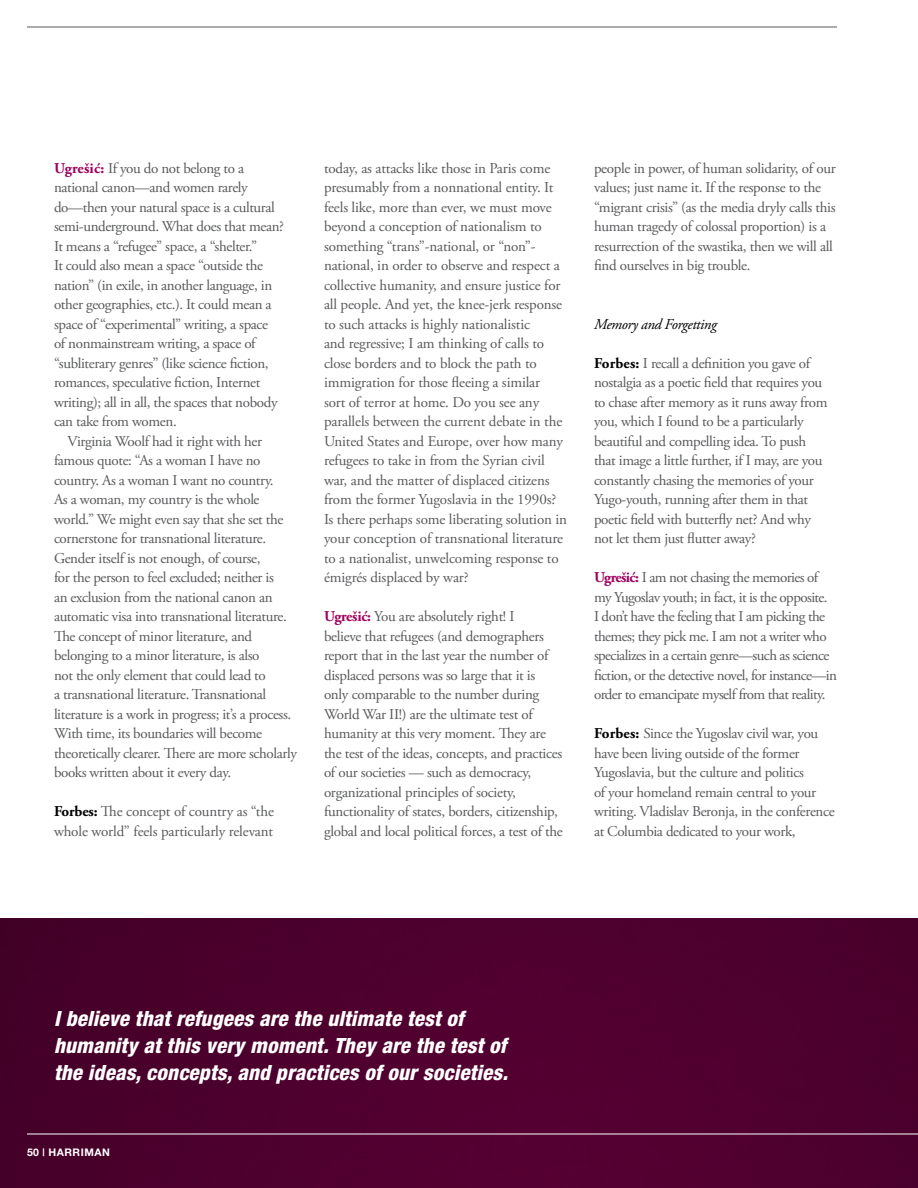
<style>
.page{position:relative;width:918px;height:1188px;background:#fff}
.page>*{position:absolute;margin:0;border:0;box-sizing:border-box;transform-origin:0 0}
.t1{font:italic 800 condensed 21px/27px "Helvetica Neue";letter-spacing:.01em;color:#fff}
.t2{font:15px/19.5px "Adobe Garamond Pro";letter-spacing:-.025em;color:#58595b}
.t3{font:italic 15px "Adobe Garamond Pro";letter-spacing:-.025em;color:#000}
.t4{font:700 10.5px "Helvetica Neue";letter-spacing:.05em;color:#fff}
.s1{font-weight:700;color:#9e005e}
.s2{font-weight:700;color:#000}
</style>
<div class="page">
<div style="left:0;top:918px;width:918px;height:270px;background:#4e002e"></div>
<hr style="left:27px;top:27px;width:810px;height:1px;background:#58595b">
<hr style="left:27px;top:1134px;width:891px;height:1px;background:#fff">
<p class="t2" style="left:54px;top:159px;width:232px"><span class="s1">Ugrešić:</span> If you do not belong to a national canon—and women rarely do—then your natural space is a cultural semi-underground. What does that mean?<br>It means a “refugee” space, a “shelter.”<br>It could also mean a space “outside the nation” (in exile, in another language, in other geographies, etc.). It could mean a space of “experimental” writing, a space<br>of nonmainstream writing, a space of “subliterary genres” (like science fiction, romances, speculative fiction, Internet writing); all in all, the spaces that nobody can take from women.</p>
<p class="t2" style="left:54px;top:432px;width:245px;text-indent:14px">Virginia Woolf had it right with her famous quote: “As a woman I have no country. As a woman I want no country.<br>As a woman, my country is the whole world.” We might even say that she set the cornerstone for transnational literature.<br>Gender itself is not enough, of course,<br>for the person to feel excluded; neither is<br>an exclusion from the national canon an automatic visa into transnational literature.<br>The concept of minor literature, and belonging to a minor literature, is also<br>not the only element that could lead to<br>a transnational literature. Transnational literature is a work in progress; it’s a process.<br>With time, its boundaries will become theoretically clearer. There are more scholarly books written about it every day.</p>
<p class="t2" style="left:54px;top:802px;width:221px"><span class="s2">Forbes:</span> The concept of country as “the whole world” feels particularly relevant</p>
<p class="t2" style="left:324px;top:159px;width:245px">today, as attacks like those in Paris come presumably from a nonnational entity. It feels like, more than ever, we must move beyond a conception of nationalism to something “trans”-national, or “non”- national, in order to observe and respect a collective humanity, and ensure justice for all people. And yet, the knee-jerk response to such attacks is highly nationalistic<br>and regressive; I am thinking of calls to close borders and to block the path to immigration for those fleeing a similar<br>sort of terror at home. Do you see any parallels between the current debate in the United States and Europe, over how many refugees to take in from the Syrian civil war, and the matter of displaced citizens from the former Yugoslavia in the 1990s?<br>Is there perhaps some liberating solution in your conception of transnational literature to a nationalist, unwelcoming response to émigrés displaced by war?</p>
<p class="t2" style="left:324px;top:607px;width:240px"><span class="s1">Ugrešić:</span> You are absolutely right! I<br>believe that refugees (and demographers report that in the last year the number of displaced persons was so large that it is only comparable to the number during World War II!) are the ultimate test of humanity at this very moment. They are the test of the ideas, concepts, and practices of our societies — such as democracy, organizational principles of society, functionality of states, borders, citizenship, global and local political forces, a test of the</p>
<p class="t2" style="left:594px;top:159px;width:243px">people in power, of human solidarity, of our values; just name it. If the response to the “migrant crisis” (as the media dryly calls this human tragedy of colossal proportion) is a resurrection of the swastika, then we will all find ourselves in big trouble.</p>
<p class="t3" style="left:594px;top:315px;width:124px">Memory and Forgetting</p>
<p class="t2" style="left:594px;top:354px;width:235px"><span class="s2">Forbes:</span> I recall a definition you gave of nostalgia as a poetic field that requires you to chase after memory as it runs away from you, which I found to be a particularly beautiful and compelling idea. To push that image a little further, if I may, are you constantly chasing the memories of your Yugo-youth, running after them in that poetic field with butterfly net? And why not let them just flutter away?</p>
<p class="t2" style="left:594px;top:568px;width:244px"><span class="s1">Ugrešić:</span> I am not chasing the memories of my Yugoslav youth; in fact, it is the opposite.<br>I don’t have the feeling that I am picking the themes; they pick me. I am not a writer who specializes in a certain genre—such as science fiction, or the detective novel, for instance—in order to emancipate myself from that reality.</p>
<p class="t2" style="left:594px;top:724px;width:242px"><span class="s2">Forbes:</span> Since the Yugoslav civil war, you have been living outside of the former Yugoslavia, but the culture and politics<br>of your homeland remain central to your writing. Vladislav Beronja, in the conference at Columbia dedicated to your work,</p>
<h1 class="t1" style="left:54px;top:1005px;width:455px">I believe that refugees are the ultimate test of humanity at this very moment. They are the test of the ideas, concepts, and practices of our societies.</h1>
<p class="t4" style="left:27px;top:1145px;width:84px">50 | HARRIMAN</p>
</div>
